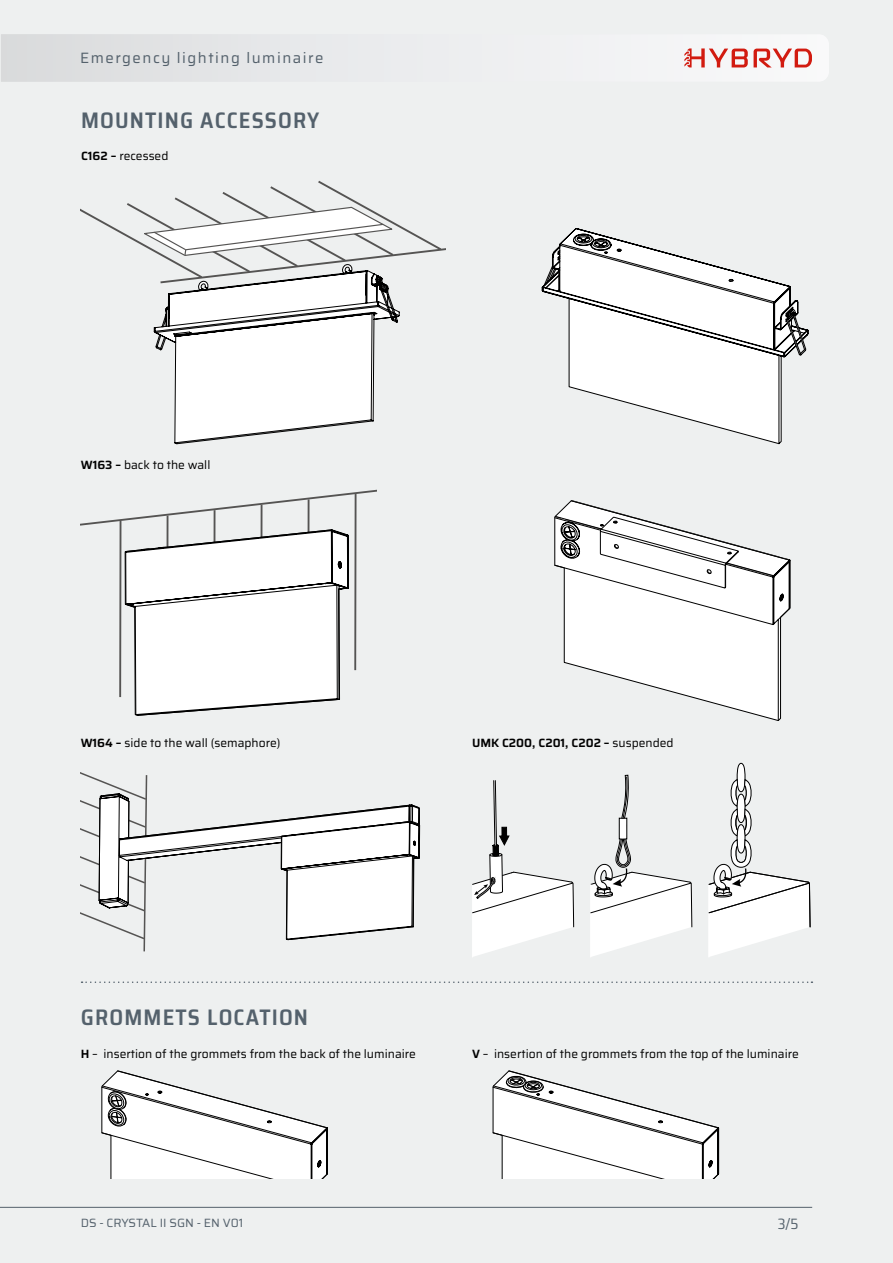
<style>
.page{position:relative;width:893px;height:1263px;background:#eef0f0}
.page>*{position:absolute;margin:0;border:0;box-sizing:border-box;transform-origin:0 0}
.t1{font:600 semi-condensed 22.5px "Saira";letter-spacing:.05em;color:#54616c}
.t2{font:15px "Saira";letter-spacing:.1em;color:#54616c}
.t3{font:semi-condensed 15px "Saira";color:#54616c}
.t4{font:12px "Saira";color:#000}
.t5{font:600 12px "Saira";color:#000}
.t6{font:12px "Saira";color:#54616c}
.s1{font-weight:600}
.s2{font-weight:400}
</style>
<div class="page">
<hr style="left:0;top:1207px;width:812px;height:1px;background:#54616c">
<svg style="left:1px;top:34px;width:828px;height:48px"></svg>
<svg style="left:81px;top:180px;width:364px;height:265px"></svg>
<svg style="left:541px;top:228px;width:268px;height:217px"></svg>
<svg style="left:785px;top:311px;width:22px;height:46px"></svg>
<svg style="left:81px;top:489px;width:296px;height:227px"></svg>
<svg style="left:563px;top:590px;width:228px;height:131px"></svg>
<svg style="left:554px;top:500px;width:237px;height:90px"></svg>
<svg style="left:81px;top:772px;width:339px;height:180px"></svg>
<svg style="left:472px;top:780px;width:102px;height:177px"></svg>
<svg style="left:590px;top:774px;width:102px;height:183px"></svg>
<svg style="left:708px;top:762px;width:103px;height:195px"></svg>
<svg style="left:82px;top:981px;width:730px;height:2px"></svg>
<svg style="left:101px;top:1070px;width:227px;height:108px"></svg>
<svg style="left:492px;top:1070px;width:228px;height:108px"></svg>
<p class="t2" style="left:80px;top:47px;width:245px">Emergency lighting luminaire</p>
<h1 class="t1" style="left:81px;top:103px;width:240px">MOUNTING ACCESSORY</h1>
<p class="t4" style="left:81px;top:146px;width:89px"><span class="s1">C162 –</span> recessed</p>
<p class="t4" style="left:81px;top:456px;width:131px"><span class="s1">W163 –</span> back to the wall</p>
<p class="t4" style="left:81px;top:734px;width:201px"><span class="s1">W164 –</span> side to the wall (semaphore)</p>
<p class="t5" style="left:472px;top:734px;width:203px">UMK C200, C201, C202 – <span class="s2">suspended</span></p>
<h1 class="t1" style="left:81px;top:1000px;width:229px">GROMMETS LOCATION</h1>
<p class="t4" style="left:81px;top:1045px;width:337px"><span class="s1">H</span> – insertion of the grommets from the back of the luminaire</p>
<p class="t4" style="left:472px;top:1045px;width:328px"><span class="s1">V</span> – insertion of the grommets from the top of the luminaire</p>
<p class="t6" style="left:81px;top:1213px;width:164px">DS - CRYSTAL II SGN - EN V01</p>
<p class="t3" style="left:778px;top:1213px;width:22px">3/5</p>
</div>
